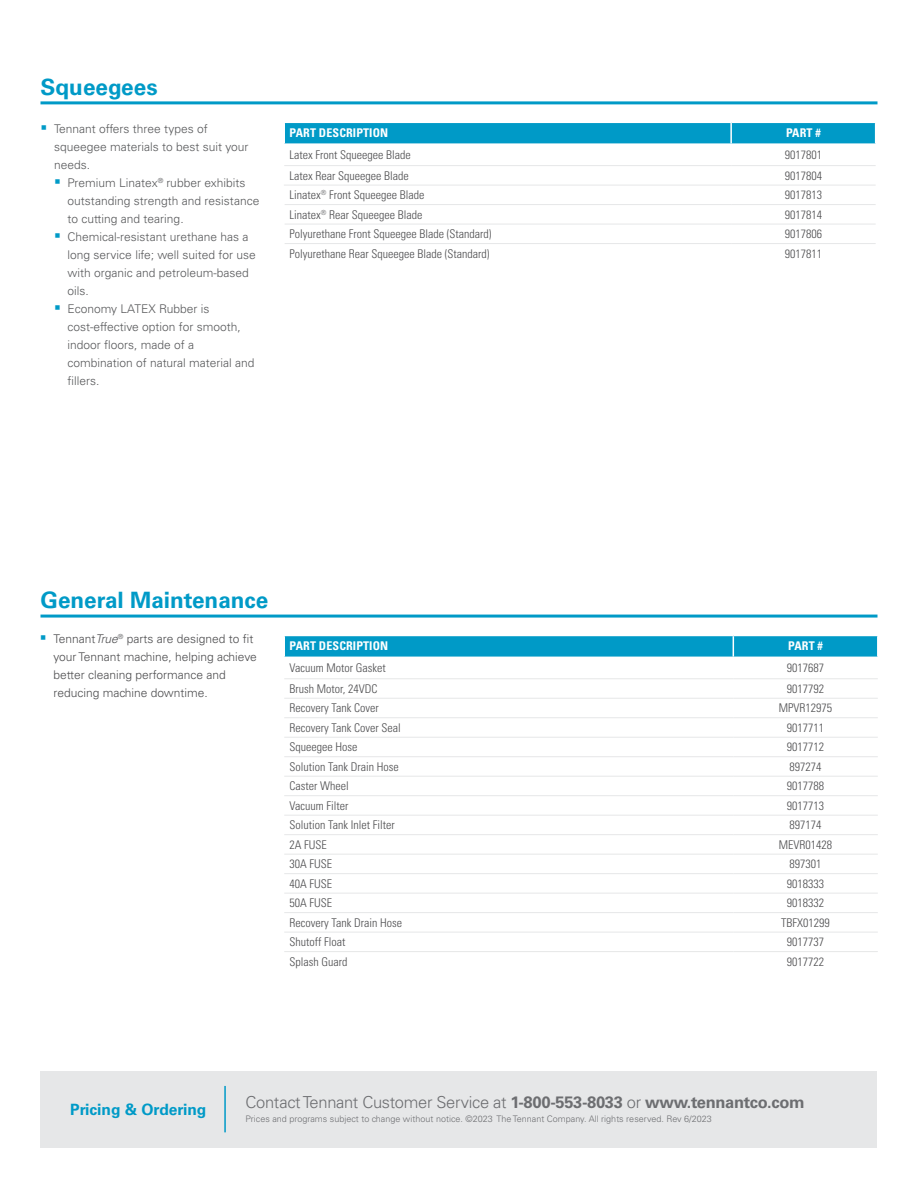
<style>
.page{position:relative;width:918px;height:1188px;background:#fff}
.page>*{position:absolute;margin:0;border:0;box-sizing:border-box;transform-origin:0 0}
.t1{font:700 22.5px "Univers LT Std";color:#009ac7}
.t2{font:300 16.5px "Univers LT Std";letter-spacing:-.02em;color:#6d6e71}
.t3{font:700 15.6px "Univers LT Std";color:#009ac7}
.t4{font:300 condensed 12px "Univers LT Std";color:#4d4d4f}
.t5{font:300 12px/18px "Univers LT Std";color:#58595b}
.t6{font:300 12px/18px "Univers LT Std";color:#4d4d4f}
.t7{font:700 condensed 12px "Univers LT Std";letter-spacing:.01em;color:#fff}
.t8{font:300 9px "Univers LT Std";color:#6d6e71}
.s1{font-style:italic}
.s2{font-weight:700}
</style>
<div class="page">
<div style="left:40px;top:1071px;width:838px;height:77px;background:#e6e7e8"></div>
<hr style="left:224px;top:1086px;width:2px;height:46px;background:#009ac7">
<hr style="left:40px;top:101px;width:838px;height:3px;background:#009ac7">
<svg style="left:285px;top:122px;width:590px;height:21px;background:#0c9fc9"></svg>
<hr style="left:730px;top:123px;width:2px;height:20px;background:#fff">
<hr style="left:284px;top:165px;width:447px;height:1px;background:#e6e7e8">
<hr style="left:731px;top:165px;width:145px;height:1px;background:#e6e7e8">
<hr style="left:284px;top:185px;width:447px;height:1px;background:#e6e7e8">
<hr style="left:731px;top:185px;width:145px;height:1px;background:#e6e7e8">
<hr style="left:285px;top:204px;width:446px;height:1px;background:#e6e7e8">
<hr style="left:731px;top:204px;width:145px;height:1px;background:#e6e7e8">
<hr style="left:285px;top:224px;width:446px;height:1px;background:#e6e7e8">
<hr style="left:731px;top:224px;width:145px;height:1px;background:#e6e7e8">
<hr style="left:285px;top:243px;width:446px;height:1px;background:#e6e7e8">
<hr style="left:731px;top:243px;width:145px;height:1px;background:#e6e7e8">
<hr style="left:40px;top:615px;width:838px;height:3px;background:#009ac7">
<svg style="left:284px;top:635px;width:594px;height:22px;background:#14a2cb"></svg>
<hr style="left:284px;top:678px;width:449px;height:1px;background:#e6e7e8">
<hr style="left:733px;top:678px;width:145px;height:1px;background:#e6e7e8">
<hr style="left:284px;top:698px;width:449px;height:1px;background:#e6e7e8">
<hr style="left:733px;top:698px;width:145px;height:1px;background:#e6e7e8">
<hr style="left:284px;top:717px;width:449px;height:1px;background:#e6e7e8">
<hr style="left:733px;top:717px;width:145px;height:1px;background:#e6e7e8">
<hr style="left:284px;top:737px;width:449px;height:1px;background:#e6e7e8">
<hr style="left:733px;top:737px;width:145px;height:1px;background:#e6e7e8">
<hr style="left:284px;top:756px;width:449px;height:1px;background:#e6e7e8">
<hr style="left:733px;top:756px;width:145px;height:1px;background:#e6e7e8">
<hr style="left:284px;top:776px;width:449px;height:1px;background:#e6e7e8">
<hr style="left:733px;top:776px;width:145px;height:1px;background:#e6e7e8">
<hr style="left:284px;top:795px;width:449px;height:1px;background:#e6e7e8">
<hr style="left:733px;top:795px;width:145px;height:1px;background:#e6e7e8">
<hr style="left:284px;top:815px;width:449px;height:1px;background:#e6e7e8">
<hr style="left:733px;top:815px;width:145px;height:1px;background:#e6e7e8">
<hr style="left:284px;top:834px;width:449px;height:1px;background:#e6e7e8">
<hr style="left:733px;top:834px;width:145px;height:1px;background:#e6e7e8">
<hr style="left:284px;top:854px;width:449px;height:1px;background:#e6e7e8">
<hr style="left:733px;top:854px;width:145px;height:1px;background:#e6e7e8">
<hr style="left:284px;top:873px;width:449px;height:1px;background:#e6e7e8">
<hr style="left:733px;top:873px;width:145px;height:1px;background:#e6e7e8">
<hr style="left:284px;top:893px;width:449px;height:1px;background:#e6e7e8">
<hr style="left:733px;top:893px;width:145px;height:1px;background:#e6e7e8">
<hr style="left:284px;top:912px;width:449px;height:1px;background:#e6e7e8">
<hr style="left:733px;top:912px;width:145px;height:1px;background:#e6e7e8">
<hr style="left:284px;top:932px;width:449px;height:1px;background:#e6e7e8">
<hr style="left:733px;top:932px;width:145px;height:1px;background:#e6e7e8">
<hr style="left:284px;top:951px;width:449px;height:1px;background:#e6e7e8">
<hr style="left:733px;top:951px;width:145px;height:1px;background:#e6e7e8">
<h1 class="t1" style="left:40px;top:74px;width:119px">Squeegees</h1>
<p class="t5" style="left:54px;top:120px;width:196px">Tennant offers three types of squeegee materials to best suit your needs.</p>
<p class="t5" style="left:68px;top:174px;width:193px">Premium Linatex<sup>®</sup> rubber exhibits outstanding strength and resistance to cutting and tearing.<br>Chemical-resistant urethane has a long service life; well suited for use with organic and petroleum-based oils.<br>Economy LATEX Rubber is cost-effective option for smooth, indoor floors, made of a combination of natural material and fillers.</p>
<p class="t7" style="left:290px;top:126px;width:100px">PART DESCRIPTION</p>
<p class="t7" style="left:786px;top:126px;width:36px">PART #</p>
<p class="t4" style="left:290px;top:147px;width:123px">Latex Front Squeegee Blade</p>
<p class="t4" style="left:785px;top:147px;width:39px">9017801</p>
<p class="t4" style="left:290px;top:168px;width:121px">Latex Rear Squeegee Blade</p>
<p class="t4" style="left:785px;top:168px;width:39px">9017804</p>
<p class="t4" style="left:290px;top:188px;width:136px">Linatex<sup>®</sup> Front Squeegee Blade</p>
<p class="t4" style="left:785px;top:188px;width:39px">9017813</p>
<p class="t4" style="left:290px;top:207px;width:134px">Linatex<sup>®</sup> Rear Squeegee Blade</p>
<p class="t4" style="left:785px;top:207px;width:39px">9017814</p>
<p class="t4" style="left:290px;top:227px;width:203px">Polyurethane Front Squeegee Blade (Standard)</p>
<p class="t4" style="left:785px;top:227px;width:39px">9017806</p>
<p class="t4" style="left:290px;top:246px;width:201px">Polyurethane Rear Squeegee Blade (Standard)</p>
<p class="t4" style="left:785px;top:246px;width:39px">9017811</p>
<h1 class="t1" style="left:40px;top:587px;width:229px">General Maintenance</h1>
<p class="t6" style="left:53px;top:630px;width:205px">Tennant<span class="s1">True</span><sup>®</sup> parts are designed to fit your Tennant machine, helping achieve better cleaning performance and reducing machine downtime.</p>
<p class="t7" style="left:290px;top:639px;width:100px">PART DESCRIPTION</p>
<p class="t7" style="left:788px;top:639px;width:36px">PART #</p>
<p class="t4" style="left:290px;top:661px;width:98px">Vacuum Motor Gasket</p>
<p class="t4" style="left:787px;top:661px;width:39px">9017687</p>
<p class="t4" style="left:290px;top:681px;width:89px">Brush Motor, 24VDC</p>
<p class="t4" style="left:787px;top:681px;width:39px">9017792</p>
<p class="t4" style="left:290px;top:701px;width:91px">Recovery Tank Cover</p>
<p class="t4" style="left:779px;top:701px;width:55px">MPVR12975</p>
<p class="t4" style="left:290px;top:720px;width:113px">Recovery Tank Cover Seal</p>
<p class="t4" style="left:787px;top:720px;width:39px">9017711</p>
<p class="t4" style="left:290px;top:740px;width:69px">Squeegee Hose</p>
<p class="t4" style="left:787px;top:740px;width:39px">9017712</p>
<p class="t4" style="left:290px;top:759px;width:111px">Solution Tank Drain Hose</p>
<p class="t4" style="left:790px;top:759px;width:33px">897274</p>
<p class="t4" style="left:290px;top:779px;width:61px">Caster Wheel</p>
<p class="t4" style="left:787px;top:779px;width:39px">9017788</p>
<p class="t4" style="left:290px;top:798px;width:60px">Vacuum Filter</p>
<p class="t4" style="left:787px;top:798px;width:39px">9017713</p>
<p class="t4" style="left:290px;top:818px;width:107px">Solution Tank Inlet Filter</p>
<p class="t4" style="left:790px;top:818px;width:33px">897174</p>
<p class="t4" style="left:290px;top:837px;width:39px">2A FUSE</p>
<p class="t4" style="left:779px;top:837px;width:55px">MEVR01428</p>
<p class="t4" style="left:290px;top:857px;width:44px">30A FUSE</p>
<p class="t4" style="left:790px;top:857px;width:33px">897301</p>
<p class="t4" style="left:290px;top:876px;width:44px">40A FUSE</p>
<p class="t4" style="left:787px;top:876px;width:39px">9018333</p>
<p class="t4" style="left:290px;top:896px;width:44px">50A FUSE</p>
<p class="t4" style="left:787px;top:896px;width:39px">9018332</p>
<p class="t4" style="left:290px;top:915px;width:114px">Recovery Tank Drain Hose</p>
<p class="t4" style="left:781px;top:915px;width:50px">TBFX01299</p>
<p class="t4" style="left:290px;top:935px;width:57px">Shutoff Float</p>
<p class="t4" style="left:787px;top:935px;width:39px">9017737</p>
<p class="t4" style="left:290px;top:954px;width:59px">Splash Guard</p>
<p class="t4" style="left:787px;top:954px;width:39px">9017722</p>
<h3 class="t3" style="left:70px;top:1100px;width:138px">Pricing &amp; Ordering</h3>
<h2 class="t2" style="left:246px;top:1092px;width:561px">Contact Tennant Customer Service at <span class="s2">1-800-553-8033</span> or <span class="s2">www.tennantco.com</span></h2>
<p class="t8" style="left:246px;top:1114px;width:468px">Prices and programs subject to change without notice. ©2023 The Tennant Company. All rights reserved. Rev 6/2023</p>
</div>
